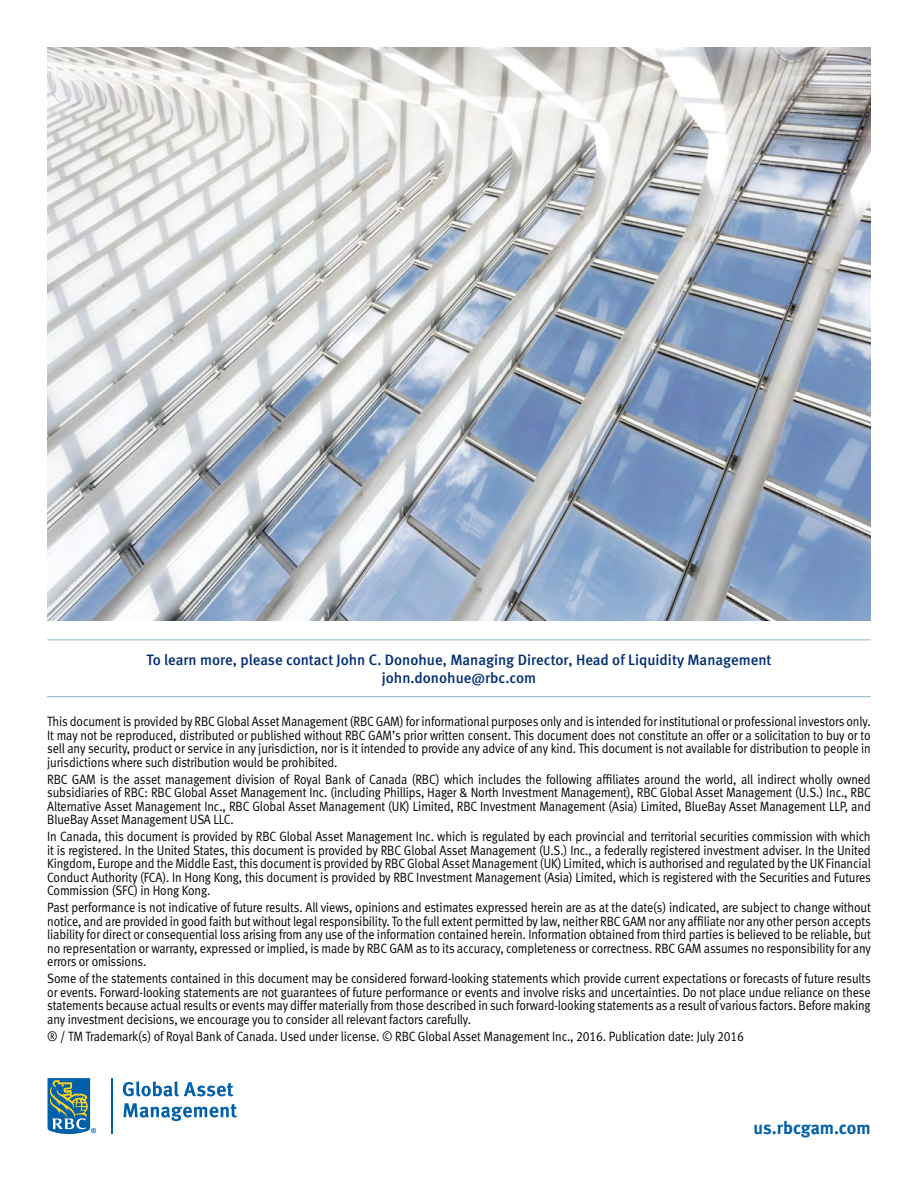
<style>
.page{position:relative;width:918px;height:1188px;background:#fff}
.page>*{position:absolute;margin:0;border:0;box-sizing:border-box;transform-origin:0 0}
.t1{font:18px "Meta Bold LF";color:#0060a9}
.t2{font:15px/18px "Meta Medium LF";color:#002d73;text-align:center}
.t3{font:13.5px/13.5px "Meta Normal LF";letter-spacing:-.01em;color:#000;text-align:justify;scale:.9 1}
</style>
<div class="page">
<img style="left:47px;top:47px;width:824px;height:574px">
<svg style="left:48px;top:1078px;width:48px;height:56px;background:#5b92a4"></svg>
<hr style="left:111px;top:1078px;width:2px;height:56px;background:#0060a9">
<svg style="left:123px;top:1081px;width:110px;height:16px"></svg>
<svg style="left:123px;top:1103px;width:114px;height:18px"></svg>
<hr style="left:47px;top:639px;width:824px;height:1px;background:#8eb8c9">
<hr style="left:47px;top:696px;width:824px;height:1px;background:#8eb8c9">
<p class="t2" style="left:147px;top:651px;width:626px">To learn more, please contact John C. Donohue, Managing Director, Head of Liquidity Management john.donohue@rbc.com</p>
<p class="t3" style="left:47px;top:715px;width:917px">This document is provided by RBC Global Asset Management (RBC GAM) for informational purposes only and is intended for institutional or professional investors only.<br>It may not be reproduced, distributed or published without RBC GAM’s prior written consent. This document does not constitute an offer or a solicitation to buy or to sell any security, product or service in any jurisdiction, nor is it intended to provide any advice of any kind. This document is not available for distribution to people in jurisdictions where such distribution would be prohibited.</p>
<p class="t3" style="left:47px;top:772px;width:917px">RBC GAM is the asset management division of Royal Bank of Canada (RBC) which includes the following affiliates around the world, all indirect wholly owned subsidiaries of RBC: RBC Global Asset Management Inc. (including Phillips, Hager &amp; North Investment Management), RBC Global Asset Management (U.S.) Inc., RBC Alternative Asset Management Inc., RBC Global Asset Management (UK) Limited, RBC Investment Management (Asia) Limited, BlueBay Asset Management LLP, and BlueBay Asset Management USA LLC.</p>
<p class="t3" style="left:47px;top:830px;width:917px">In Canada, this document is provided by RBC Global Asset Management Inc. which is regulated by each provincial and territorial securities commission with which it is registered. In the United States, this document is provided by RBC Global Asset Management (U.S.) Inc., a federally registered investment adviser. In the United Kingdom, Europe and the Middle East, this document is provided by RBC Global Asset Management (UK) Limited, which is authorised and regulated by the UK Financial Conduct Authority (FCA). In Hong Kong, this document is provided by RBC Investment Management (Asia) Limited, which is registered with the Securities and Futures Commission (SFC) in Hong Kong.</p>
<p class="t3" style="left:47px;top:901px;width:917px">Past performance is not indicative of future results. All views, opinions and estimates expressed herein are as at the date(s) indicated, are subject to change without notice, and are provided in good faith but without legal responsibility. To the full extent permitted by law, neither RBC GAM nor any affiliate nor any other person accepts liability for direct or consequential loss arising from any use of the information contained herein. Information obtained from third parties is believed to be reliable, but no representation or warranty, expressed or implied, is made by RBC GAM as to its accuracy, completeness or correctness. RBC GAM assumes no responsibility for any errors or omissions.</p>
<p class="t3" style="left:47px;top:972px;width:917px">Some of the statements contained in this document may be considered forward-looking statements which provide current expectations or forecasts of future results or events. Forward-looking statements are not guarantees of future performance or events and involve risks and uncertainties. Do not place undue reliance on these statements because actual results or events may differ materially from those described in such forward-looking statements as a result of various factors. Before making any investment decisions, we encourage you to consider all relevant factors carefully.</p>
<p class="t3" style="left:47px;top:1029px;width:776px">® / TM Trademark(s) of Royal Bank of Canada. Used under license. © RBC Global Asset Management Inc., 2016. Publication date: July 2016</p>
<h1 class="t1" style="left:754px;top:1117px;width:119px">us.rbcgam.com</h1>
</div>
